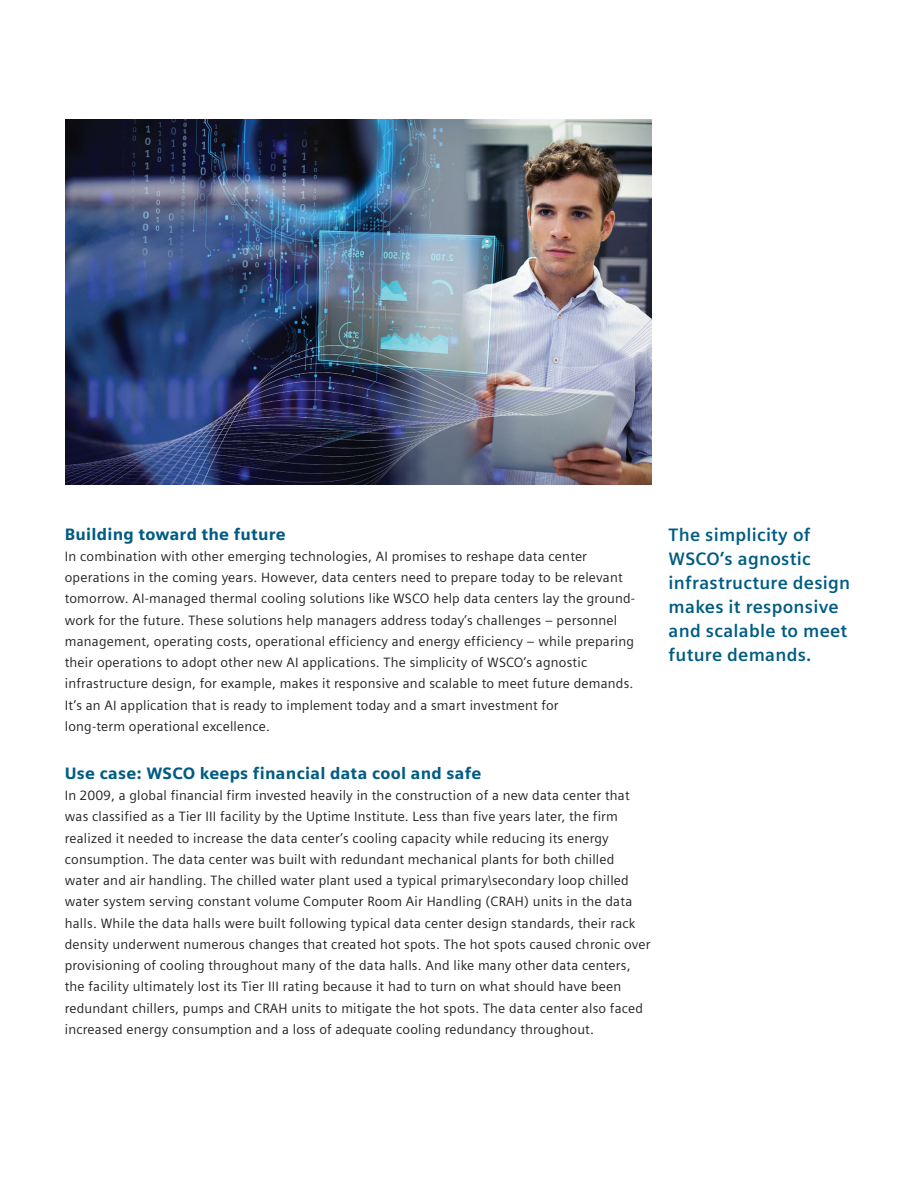
<style>
.page{position:relative;width:918px;height:1188px;background:#fff}
.page>*{position:absolute;margin:0;border:0;box-sizing:border-box;transform-origin:0 0}
.Pull_Quote{font:700 18px/24px "Siemens Sans";letter-spacing:.015em;color:#015c83}
._11pt_Subheads{font:900 16.5px "Siemens Sans";letter-spacing:.015em;color:#015c83}
._05__Copy_9pt_5mm{font:13.5px/21.3px "Siemens Sans";letter-spacing:.015em;color:#231f20}
</style>
<div class="page">
<img style="left:65px;top:119px;width:587px;height:366px">
<p class="_11pt_Subheads" style="left:65px;top:521px;width:222px">Building toward the future</p>
<p class="_05__Copy_9pt_5mm" style="left:65px;top:545px;width:572px">In combination with other emerging technologies, AI promises to reshape data center operations in the coming years. However, data centers need to prepare today to be relevant tomorrow. AI-managed thermal cooling solutions like WSCO help data centers lay the ground&shy;work for the future. These solutions help managers address today’s challenges – personnel management, operating costs, operational efficiency and energy efficiency – while preparing their operations to adopt other new AI applications. The simplicity of WSCO’s agnostic infrastructure design, for example, makes it responsive and scalable to meet future demands.<br>It’s an AI application that is ready to implement today and a smart investment for<br>long-term operational excellence.</p>
<p class="_11pt_Subheads" style="left:65px;top:760px;width:418px">Use case: WSCO keeps financial data cool and safe</p>
<p class="_05__Copy_9pt_5mm" style="left:65px;top:784px;width:587px">In 2009, a global financial firm invested heavily in the construction of a new data center that was classified as a Tier III facility by the Uptime Institute. Less than five years later, the firm realized it needed to increase the data center’s cooling capacity while reducing its energy consumption. The data center was built with redundant mechanical plants for both chilled water and air handling. The chilled water plant used a typical primary\secondary loop chilled water system serving constant volume Computer Room Air Handling (CRAH) units in the data halls. While the data halls were built following typical data center design standards, their rack density underwent numerous changes that created hot spots. The hot spots caused chronic over provisioning of cooling throughout many of the data halls. And like many other data centers, the facility ultimately lost its Tier III rating because it had to turn on what should have been redundant chillers, pumps and CRAH units to mitigate the hot spots. The data center also faced increased energy consumption and a loss of adequate cooling redundancy throughout.</p>
<p class="Pull_Quote" style="left:669px;top:521px;width:183px">The simplicity of<br>WSCO’s agnostic infrastructure design makes it responsive and scalable to meet future demands.</p>
</div>
